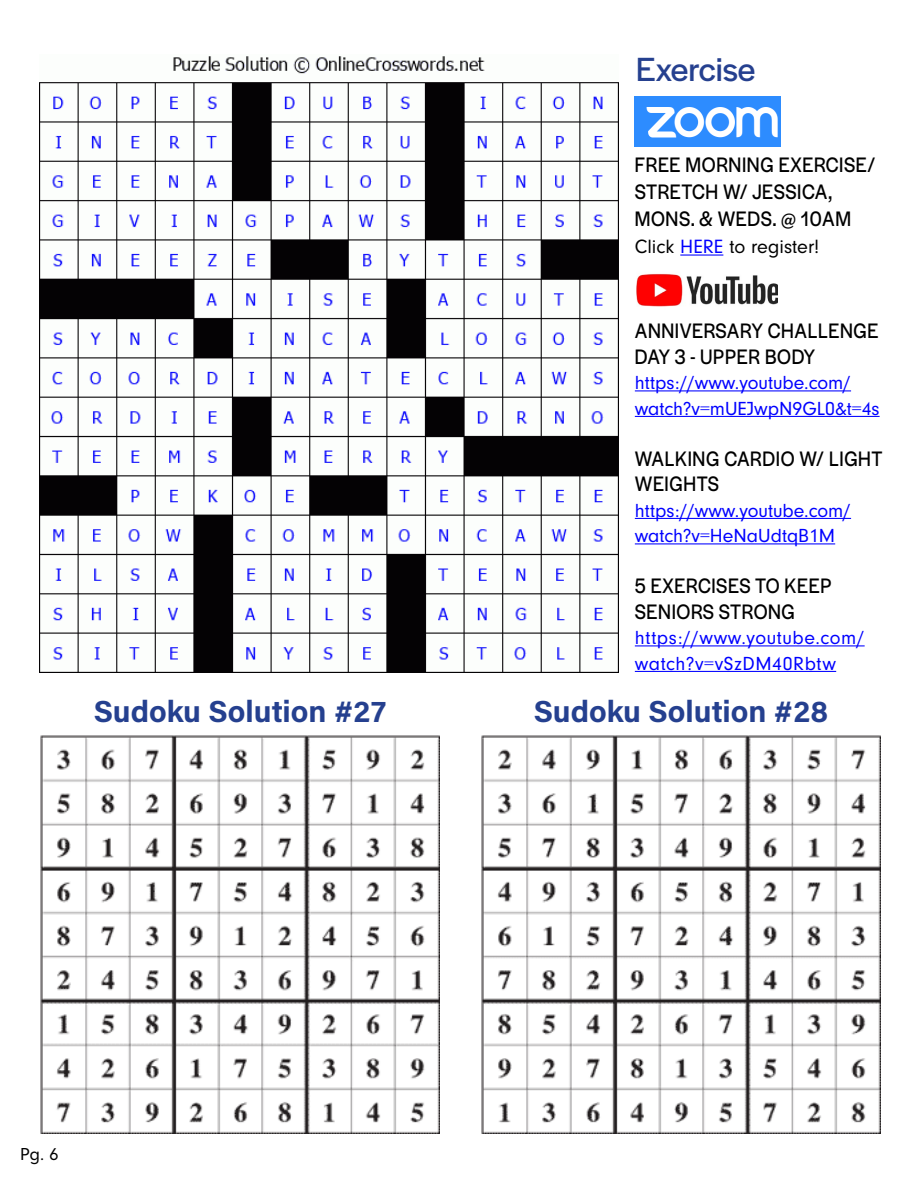
<style>
.page{position:relative;width:918px;height:1188px;background:#fff}
.page>*{position:absolute;margin:0;border:0;box-sizing:border-box;transform-origin:0 0}
.t1{font:34.95px "Halyard Display";letter-spacing:-.005em;color:#25408f}
.t2{font:700 30.45px "Acumin Pro";color:#25408f}
.t3{font:21.75px/25.5px "Halyard Display";letter-spacing:.03em;color:#000;scale:.9 1}
.t4{font:19.95px "Neuzeit Gro";color:#000}
.t5{font:19.65px/25.5px "Neuzeit Gro";color:#00f}
.t6{font:19.65px/25.5px "Neuzeit Gro";letter-spacing:.03em;color:#00f}
.t7{font:18px "Neuzeit Gro";color:#000}
.s1{color:#00f}
</style>
<div class="page">
<hr style="left:680px;top:255px;width:43px;height:1px;background:#00f">
<img style="left:635px;top:97px;width:146px;height:49px">
<img style="left:636px;top:273px;width:142px;height:34px">
<img style="left:40px;top:56px;width:579px;height:617px">
<hr style="left:635px;top:390px;width:216px;height:1px;background:#00f">
<hr style="left:635px;top:416px;width:245px;height:1px;background:#00f">
<hr style="left:635px;top:518px;width:216px;height:1px;background:#00f">
<hr style="left:635px;top:543px;width:200px;height:1px;background:#00f">
<hr style="left:635px;top:645px;width:230px;height:1px;background:#00f">
<hr style="left:635px;top:671px;width:201px;height:1px;background:#00f">
<img style="left:41px;top:736px;width:398px;height:398px">
<img style="left:482px;top:736px;width:398px;height:398px">
<h1 class="t1" style="left:636px;top:45px;width:121px">Exercise</h1>
<p class="t3" style="left:635px;top:150px;width:269px;line-height:27px">FREE MORNING EXERCISE/<br>STRETCH W/ JESSICA,<br>MONS. &amp; WEDS. @ 10AM</p>
<p class="t4" style="left:635px;top:236px;width:186px">Click <span class="s1">HERE</span> to register!</p>
<p class="t3" style="left:635px;top:317px;width:272px">ANNIVERSARY CHALLENGE<br>DAY 3 - UPPER BODY</p>
<p class="t5" style="left:635px;top:370px;width:246px">https://www.youtube.com/ watch?v=mUEJwpN9GL0&amp;t=4s</p>
<p class="t3" style="left:635px;top:444px;width:277px">WALKING CARDIO W/ LIGHT<br>WEIGHTS</p>
<p class="t5" style="left:635px;top:498px;width:218px">https://www.youtube.com/ watch?v=HeNaUdtqB1M</p>
<p class="t3" style="left:635px;top:572px;width:220px">5 EXERCISES TO KEEP<br>SENIORS STRONG</p>
<p class="t6" style="left:635px;top:625px;width:231px">https://www.youtube.com/ watch?v=vSzDM40Rbtw</p>
<h2 class="t2" style="left:94px;top:690px;width:294px">Sudoku Solution #27</h2>
<h2 class="t2" style="left:534px;top:690px;width:296px">Sudoku Solution #28</h2>
<p class="t7" style="left:20px;top:1144px;width:40px">Pg. 6</p>
</div>
